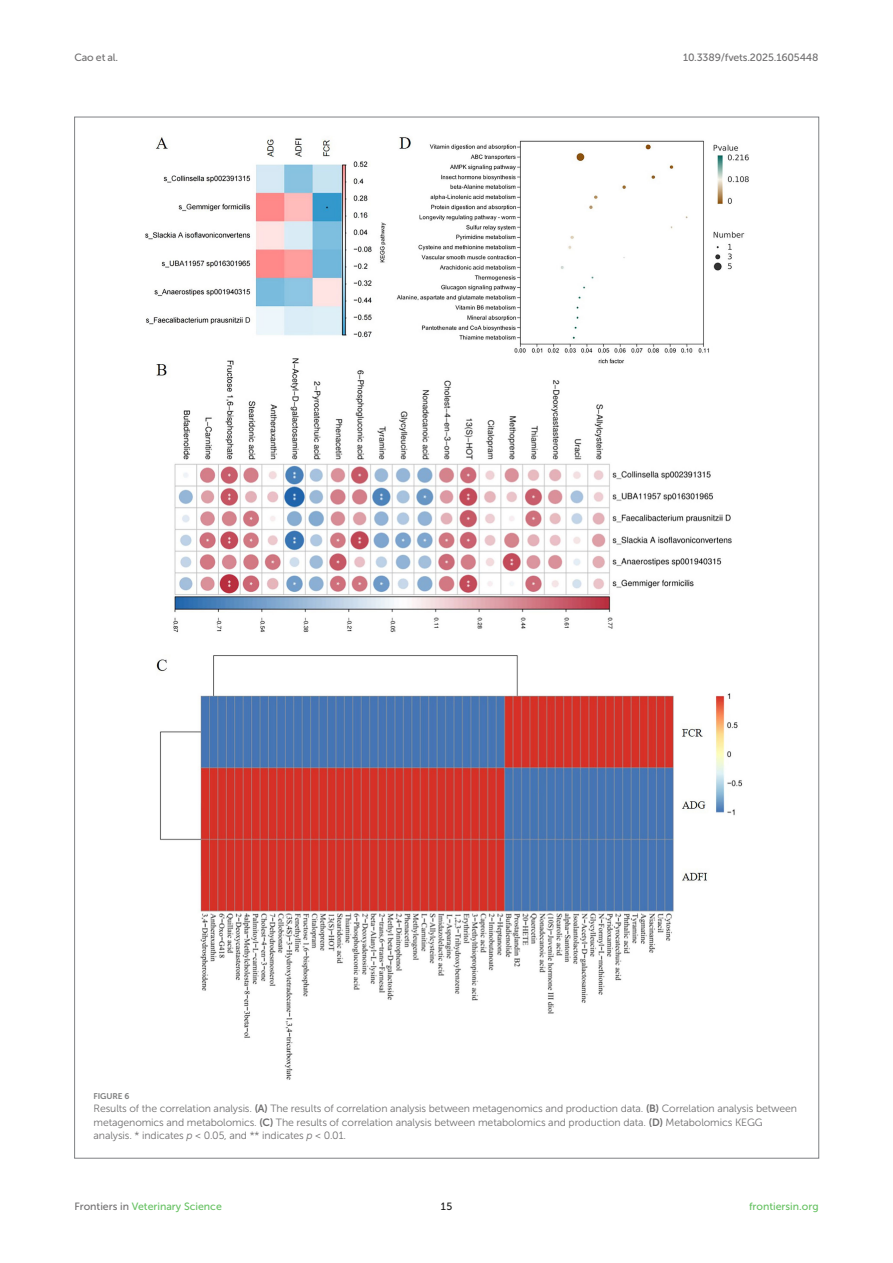
<style>
.page{position:relative;width:893px;height:1263px;background:#fff}
.page>*{position:absolute;margin:0;border:0;box-sizing:border-box;transform-origin:0 0}
.FIG_LEG{font:10.5px/13.5px "Museo Sans 300";letter-spacing:-.01em;color:#706f70}
.t1{font:10.5px "Museo Sans 500";color:#65c161}
.t2{font:10.5px "Museo Sans 500";letter-spacing:-.015em;color:#706f70}
.t3{font:10.5px "Museo Sans 500";color:#1b1c1b}
.FIG_HD{font:8.25px "Museo Sans 700";letter-spacing:-.01em;color:#7e7f7f}
.s1{font-family:"Museo Sans 700"}
.s2{font-style:italic}
.s3{color:#706f70}
</style>
<div class="page">
<img style="left:145px;top:137px;width:604px;height:943px">
<p class="t2" style="left:74px;top:51px;width:45px">Cao et al.</p>
<p class="t2" style="left:683px;top:51px;width:137px">10.3389/fvets.2025.1605448</p>
<p class="FIG_HD" style="left:94px;top:1091px;width:37px">FIGURE 6</p>
<p class="FIG_LEG" style="left:94px;top:1102px;width:705px">Results of the correlation analysis. <span class="s1">(A)</span> The results of correlation analysis between metagenomics and production data. <span class="s1">(B)</span> Correlation analysis between metagenomics and metabolomics. <span class="s1">(C)</span> The results of correlation analysis between metabolomics and production data. <span class="s1">(D)</span> Metabolomics KEGG analysis. * indicates <span class="s2">p</span> &lt; 0.05, and ** indicates <span class="s2">p</span> &lt; 0.01.</p>
<p class="t1" style="left:74px;top:1200px;width:149px"><span class="s3">Frontiers in</span> Veterinary Science</p>
<p class="t3" style="left:441px;top:1200px;width:13px">15</p>
<p class="t1" style="left:749px;top:1200px;width:71px">frontiersin.org</p>
</div>
